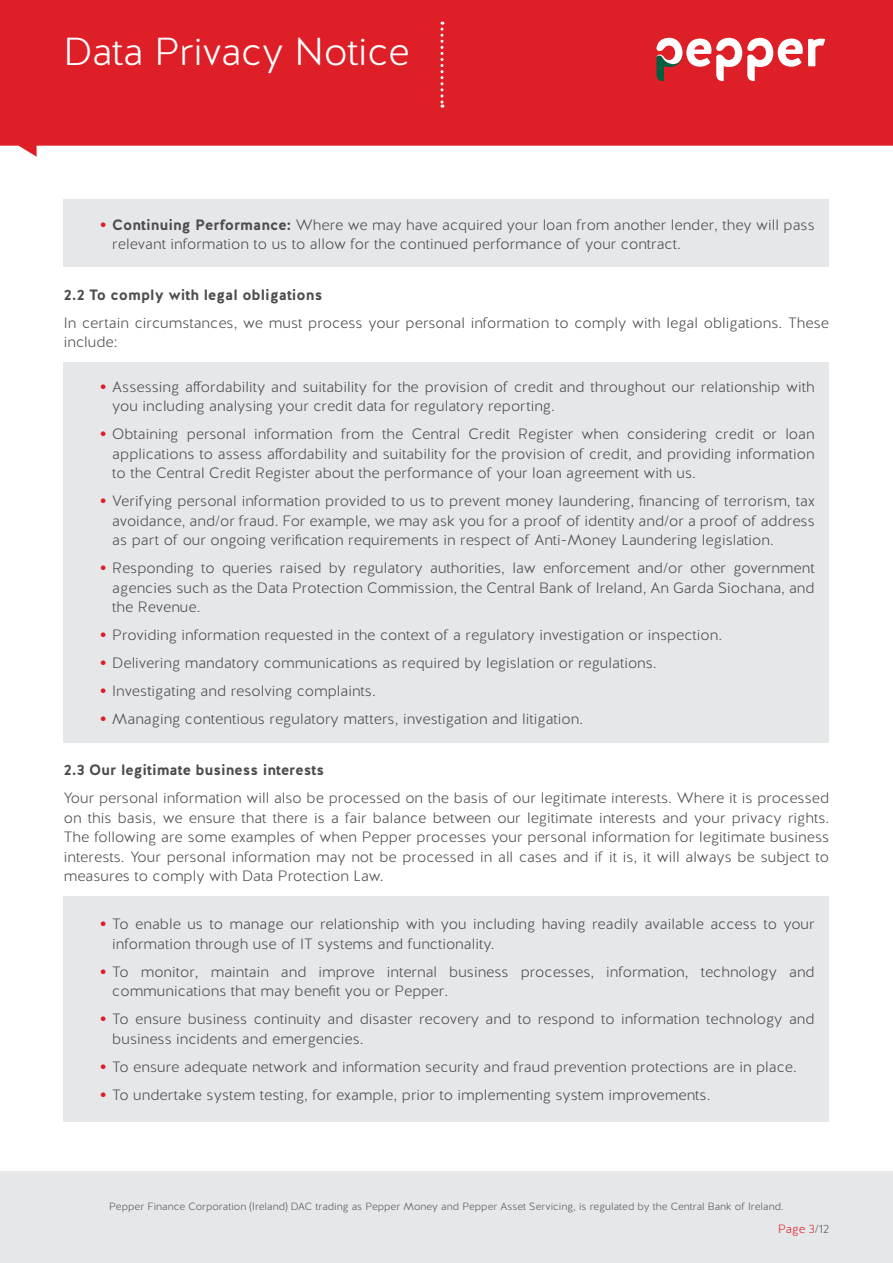
<style>
.page{position:relative;width:893px;height:1263px;background:#fff}
.page>*{position:absolute;margin:0;border:0;box-sizing:border-box;transform-origin:0 0}
.t1{font:300 39px "Halis R";letter-spacing:-.01em;color:#fff}
.t2{font:300 15px/19.5px "Halis R";color:#4d4d4f}
.t3{font:700 15px "Halis R";color:#4d4d4f}
.t4{font:300 12px "Halis R";color:#de1f28}
.t5{font:300 10.5px "Halis R";color:#58595b}
.s1{font-weight:700;font-size:18px;color:#de1f28}
.s2{font-weight:700}
.s3{color:#58595b}
</style>
<div class="page">
<div style="left:0;top:1171px;width:893px;height:92px;background:#e6e7e8"></div>
<svg style="left:0;top:0;width:893px;height:157px;background:#e02f38"></svg>
<svg style="left:440px;top:22px;width:3px;height:86px"></svg>
<svg style="left:656px;top:37px;width:169px;height:44px"></svg>
<div style="left:64px;top:200px;width:765px;height:67px;background:#e6e7e8"></div>
<div style="left:64px;top:362px;width:765px;height:380px;background:#e6e7e8"></div>
<div style="left:64px;top:895px;width:765px;height:226px;background:#e6e7e8"></div>
<h1 class="t1" style="left:64px;top:27px;width:348px">Data Privacy Notice</h1>
<p class="t2" style="left:112px;top:215px;width:704px;text-indent:-13px"><span class="s1">•</span> <span class="s2">Continuing Performance:</span> Where we may have acquired your loan from another lender, they will pass relevant information to us to allow for the continued performance of your contract.</p>
<p class="t3" style="left:64px;top:285px;width:260px">2.2 To comply with legal obligations</p>
<p class="t2" style="left:64px;top:313px;width:767px">In certain circumstances, we must process your personal information to comply with legal obligations. These include:</p>
<p class="t2" style="left:112px;top:377px;width:704px;text-indent:-13px"><span class="s1">•</span> Assessing affordability and suitability for the provision of credit and throughout our relationship with you including analysing your credit data for regulatory reporting.</p>
<p class="t2" style="left:112px;top:425px;width:704px;text-align:justify;text-indent:-13px"><span class="s1">•</span> Obtaining personal information from the Central Credit Register when considering credit or loan applications to assess affordability and suitability for the provision of credit, and providing information to the Central Credit Register about the performance of your loan agreement with us.</p>
<p class="t2" style="left:112px;top:492px;width:704px;text-align:justify;text-indent:-13px"><span class="s1">•</span> Verifying personal information provided to us to prevent money laundering, financing of terrorism, tax avoidance, and/or fraud. For example, we may ask you for a proof of identity and/or a proof of address as part of our ongoing verification requirements in respect of Anti-Money Laundering legislation.</p>
<p class="t2" style="left:112px;top:559px;width:704px;text-align:justify;text-indent:-13px"><span class="s1">•</span> Responding to queries raised by regulatory authorities, law enforcement and/or other government agencies such as the Data Protection Commission, the Central Bank of Ireland, An Garda Siochana, and the Revenue.</p>
<p class="t2" style="left:100px;top:626px;width:624px"><span class="s1">•</span> Providing information requested in the context of a regulatory investigation or inspection.</p>
<p class="t2" style="left:100px;top:654px;width:559px"><span class="s1">•</span> Delivering mandatory communications as required by legislation or regulations.</p>
<p class="t2" style="left:100px;top:682px;width:278px"><span class="s1">•</span> Investigating and resolving complaints.</p>
<p class="t2" style="left:100px;top:710px;width:485px"><span class="s1">•</span> Managing contentious regulatory matters, investigation and litigation.</p>
<p class="t3" style="left:64px;top:760px;width:262px">2.3 Our legitimate business interests</p>
<p class="t2" style="left:64px;top:789px;width:767px;text-align:justify">Your personal information will also be processed on the basis of our legitimate interests. Where it is processed on this basis, we ensure that there is a fair balance between our legitimate interests and your privacy rights.<br>The following are some examples of when Pepper processes your personal information for legitimate business interests. Your personal information may not be processed in all cases and if it is, it will always be subject to measures to comply with Data Protection Law.</p>
<p class="t2" style="left:112px;top:915px;width:704px;text-indent:-13px"><span class="s1">•</span> To enable us to manage our relationship with you including having readily available access to your information through use of IT systems and functionality.</p>
<p class="t2" style="left:112px;top:962px;width:704px;text-indent:-13px"><span class="s1">•</span> To monitor, maintain and improve internal business processes, information, technology and communications that may benefit you or Pepper.</p>
<p class="t2" style="left:112px;top:1010px;width:704px;text-indent:-13px"><span class="s1">•</span> To ensure business continuity and disaster recovery and to respond to information technology and business incidents and emergencies.</p>
<p class="t2" style="left:100px;top:1057px;width:699px"><span class="s1">•</span> To ensure adequate network and information security and fraud prevention protections are in place.</p>
<p class="t2" style="left:100px;top:1085px;width:612px"><span class="s1">•</span> To undertake system testing, for example, prior to implementing system improvements.</p>
<p class="t5" style="left:109px;top:1200px;width:676px">Pepper Finance Corporation (Ireland) DAC trading as Pepper Money and Pepper Asset Servicing, is regulated by the Central Bank of Ireland.</p>
<p class="t4" style="left:778px;top:1221px;width:53px">Page 3<span class="s3">/12</span></p>
</div>
